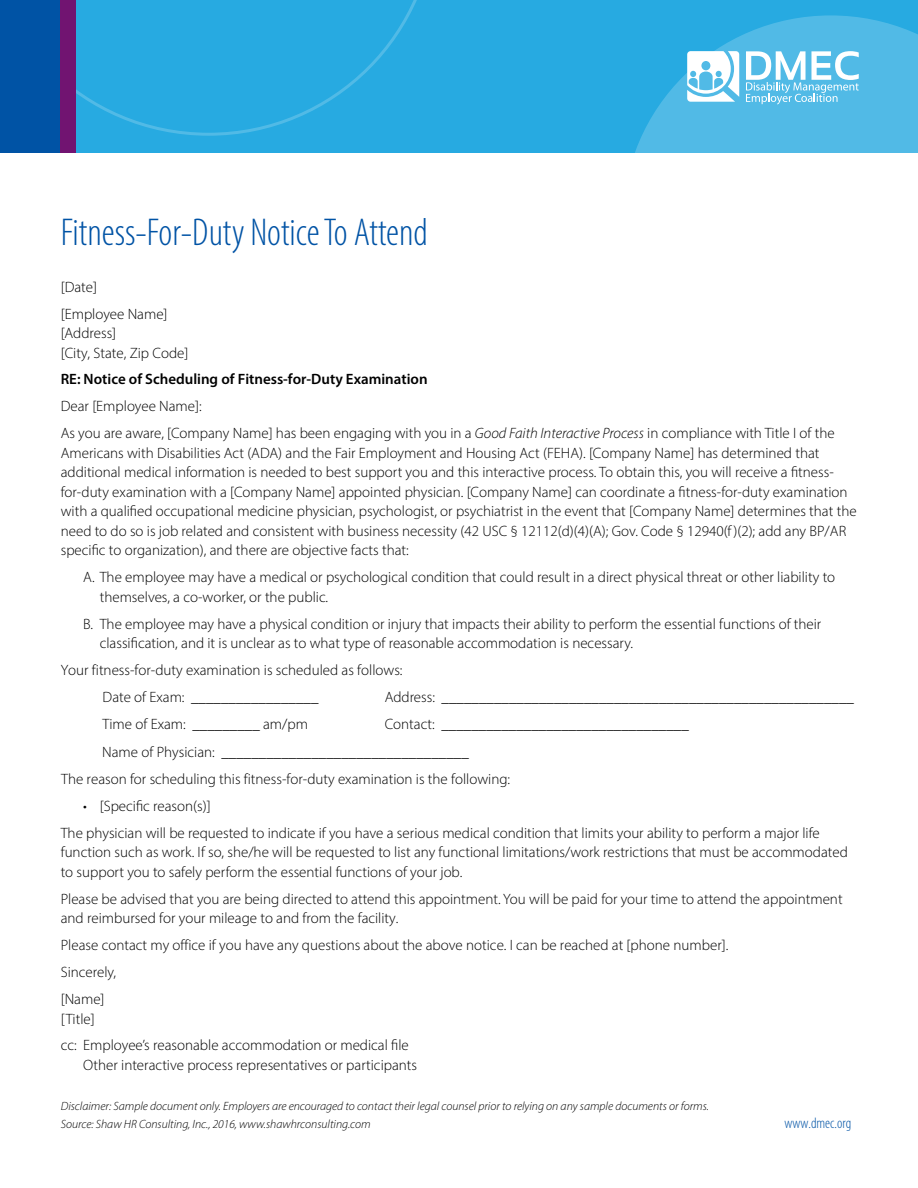
<style>
.page{position:relative;width:918px;height:1188px;background:#fff}
.page>*{position:absolute;margin:0;border:0;box-sizing:border-box;transform-origin:0 0}
.body_copy{font:300 condensed 39px "Myriad Pro";color:#0053a5}
.body_copy-2{font:300 15px/19.5px "Myriad Pro";color:#000}
.t1{font:300 condensed 15px "Myriad Pro";color:#0053a5}
.body_copy-3{font:italic 300 12px "Myriad Pro";color:#000}
.sub_sub_head{font:italic 300 12px "Myriad Pro";color:#000}
.s1{font-weight:600}
.s2{font-style:italic}
</style>
<div class="page">
<div style="left:0;top:0;width:68px;height:153px;background:#0053a5"></div>
<div style="left:68px;top:0;width:850px;height:153px;background:#27aae1"></div>
<svg style="left:76px;top:0;width:341px;height:136px"></svg>
<div style="left:61px;top:0;width:15px;height:153px;background:#711471"></div>
<svg style="left:635px;top:15px;width:283px;height:138px"></svg>
<p class="body_copy" style="left:61px;top:209px;width:369px">Fitness-For-Duty Notice To Attend</p>
<p class="body_copy-2" style="left:61px;top:273px;width:108px;line-height:27px">[Date]<br>[Employee Name]</p>
<p class="body_copy-2" style="left:61px;top:323px;width:129px">[Address]<br>[City, State, Zip Code]</p>
<p class="body_copy-2" style="left:61px;top:365px;width:775px;line-height:27px"><span class="s1">RE: Notice of Scheduling of Fitness-for-Duty Examination<br></span>Dear [Employee Name]:<br>As you are aware, [Company Name] has been engaging with you in a <span class="s2">Good Faith Interactive Process</span> in compliance with Title I of the</p>
<p class="body_copy-2" style="left:61px;top:443px;width:797px">Americans with Disabilities Act (ADA) and the Fair Employment and Housing Act (FEHA). [Company Name] has determined that additional medical information is needed to best support you and this interactive process. To obtain this, you will receive a fitness&shy;for-duty examination with a [Company Name] appointed physician. [Company Name] can coordinate a fitness-for-duty examination with a qualified occupational medicine physician, psychologist, or psychiatrist in the event that [Company Name] determines that the need to do so is job related and consistent with business necessity (42 USC § 12112(d)(4)(A); Gov. Code § 12940(f)(2); add any BP/AR specific to organization), and there are objective facts that:</p>
<p class="body_copy-2" style="left:100px;top:567px;width:737px;text-indent:-16px">A. The employee may have a medical or psychological condition that could result in a direct physical threat or other liability to themselves, a co-worker, or the public.</p>
<p class="body_copy-2" style="left:100px;top:614px;width:723px;text-indent:-16px">B. The employee may have a physical condition or injury that impacts their ability to perform the essential functions of their classification, and it is unclear as to what type of reasonable accommodation is necessary.</p>
<p class="body_copy-2" style="left:61px;top:660px;width:343px">Your fitness-for-duty examination is scheduled as follows:</p>
<p class="body_copy-2" style="left:103px;top:688px;width:218px">Date of Exam: _________________</p>
<p class="body_copy-2" style="left:385px;top:688px;width:471px">Address: _______________________________________________________</p>
<p class="body_copy-2" style="left:103px;top:715px;width:207px">Time of Exam: _________ am/pm</p>
<p class="body_copy-2" style="left:385px;top:715px;width:306px">Contact: _________________________________</p>
<p class="body_copy-2" style="left:61px;top:738px;width:451px;line-height:27px;text-align:center">Name of Physician: _________________________________<br>The reason for scheduling this fitness-for-duty examination is the following:</p>
<p class="body_copy-2" style="left:83px;top:796px;width:129px">• [Specific reason(s)]</p>
<p class="body_copy-2" style="left:61px;top:823px;width:789px">The physician will be requested to indicate if you have a serious medical condition that limits your ability to perform a major life function such as work. If so, she/he will be requested to list any functional limitations/work restrictions that must be accommodated to support you to safely perform the essential functions of your job.</p>
<p class="body_copy-2" style="left:61px;top:889px;width:783px">Please be advised that you are being directed to attend this appointment. You will be paid for your time to attend the appointment and reimbursed for your mileage to and from the facility.</p>
<p class="body_copy-2" style="left:61px;top:932px;width:669px;line-height:27px">Please contact my office if you have any questions about the above notice. I can be reached at [phone number].<br>Sincerely,<br>[Name]</p>
<p class="body_copy-2" style="left:61px;top:1006px;width:350px;line-height:26.2px">[Title]<br>cc: Employee’s reasonable accommodation or medical file</p>
<p class="body_copy-2" style="left:83px;top:1055px;width:335px">Other interactive process representatives or participants</p>
<p class="body_copy-3" style="left:61px;top:1099px;width:650px">Disclaimer: Sample document only. Employers are encouraged to contact their legal counsel prior to relying on any sample documents or forms.</p>
<p class="sub_sub_head" style="left:61px;top:1116px;width:311px">Source: Shaw HR Consulting, Inc., 2016, www.shawhrconsulting.com</p>
<p class="t1" style="left:784px;top:1115px;width:68px">www.dmec.org</p>
</div>
